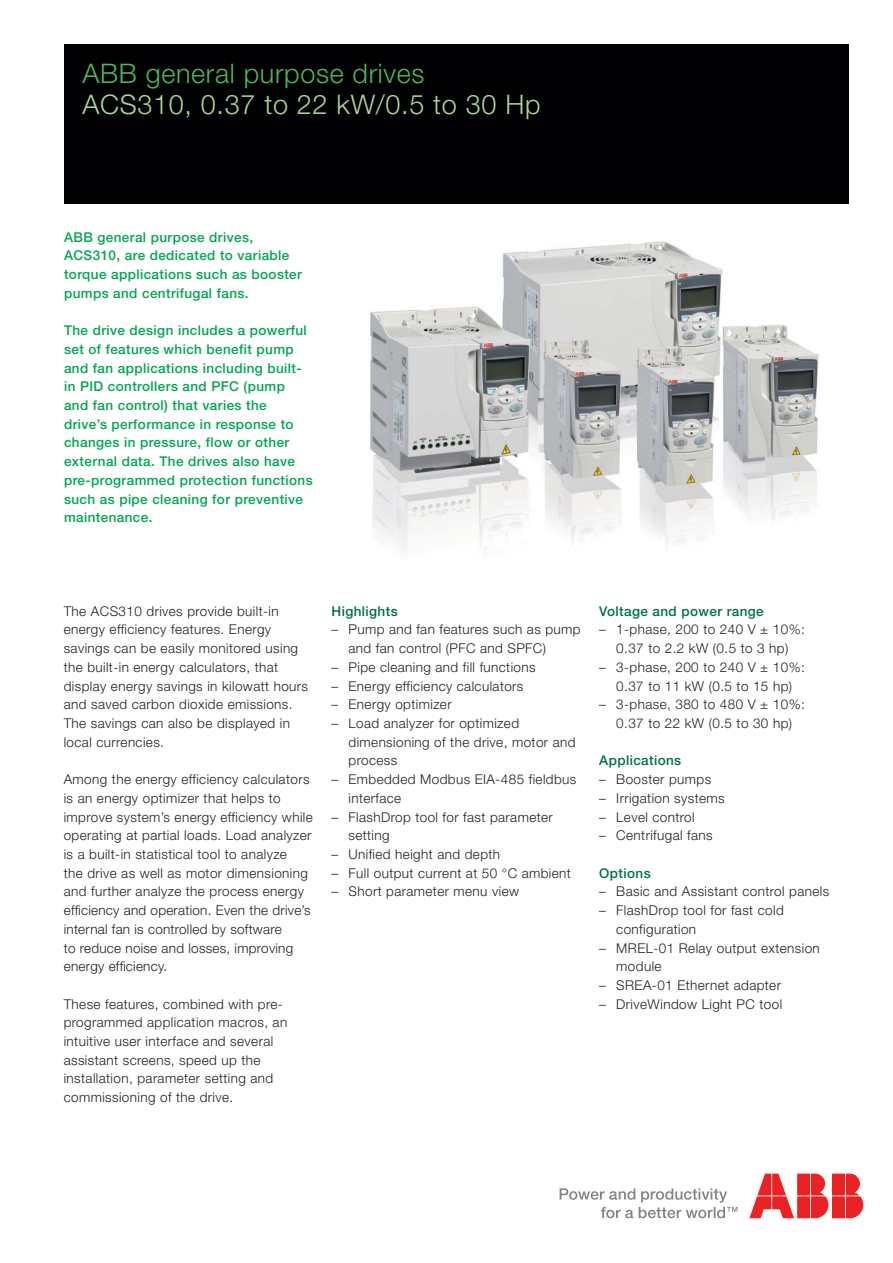
<style>
.page{position:relative;width:893px;height:1263px;background:#fff}
.page>*{position:absolute;margin:0;border:0;box-sizing:border-box;transform-origin:0 0}
.t1{font:300 27px "Helvetica Neue";letter-spacing:.025em;color:#acd693}
.t2{font:300 27px "Helvetica Neue";letter-spacing:.025em;color:#4db857}
.t3{font:300 13.5px/18.8px "Helvetica Neue";letter-spacing:.03em;color:#231f20}
.t4{font:500 13.5px/18.8px "Helvetica Neue";letter-spacing:.03em;color:#00a650}
.t5{font:500 13.5px "Helvetica Neue";letter-spacing:.03em;color:#006f49}
</style>
<div class="page">
<div style="left:64px;top:45px;width:784px;height:159px;background:#000002"></div>
<svg style="left:560px;top:1188px;width:177px;height:30px"></svg>
<svg style="left:749px;top:1174px;width:114px;height:44px"></svg>
<img style="left:370px;top:241px;width:449px;height:312px">
<h1 class="t2" style="left:82px;top:63px;width:343px">ABB general purpose drives</h1>
<h1 class="t1" style="left:82px;top:95px;width:460px">ACS310, 0.37 to 22 kW/0.5 to 30 Hp</h1>
<p class="t4" style="left:64px;top:229px;width:239px">ABB general purpose drives,<br>ACS310, are dedicated to variable torque applications such as booster pumps and centrifugal fans.</p>
<p class="t4" style="left:64px;top:322px;width:250px">The drive design includes a powerful set of features which benefit pump and fan applications including built&shy;in PID controllers and PFC (pump<br>and fan control) that varies the drive’s performance in response to changes in pressure, flow or other external data. The drives also have pre-programmed protection functions such as pipe cleaning for preventive maintenance.</p>
<p class="t3" style="left:64px;top:603px;width:246px">The ACS310 drives provide built-in energy efficiency features. Energy savings can be easily monitored using the built-in energy calculators, that display energy savings in kilowatt hours and saved carbon dioxide emissions.<br>The savings can also be displayed in local currencies.</p>
<p class="t3" style="left:64px;top:771px;width:251px">Among the energy efficiency calculators is an energy optimizer that helps to improve system’s energy efficiency while operating at partial loads. Load analyzer is a built-in statistical tool to analyze<br>the drive as well as motor dimensioning and further analyze the process energy efficiency and operation. Even the drive’s internal fan is controlled by software<br>to reduce noise and losses, improving energy efficiency.</p>
<p class="t3" style="left:64px;top:996px;width:225px">These features, combined with pre&shy;programmed application macros, an intuitive user interface and several assistant screens, speed up the installation, parameter setting and commissioning of the drive.</p>
<p class="t5" style="left:331px;top:606px;width:68px">Highlights</p>
<p class="t3" style="left:348px;top:622px;width:234px;text-indent:-17px">– Pump and fan features such as pump and fan control (PFC and SPFC)</p>
<p class="t3" style="left:331px;top:659px;width:206px">– Pipe cleaning and fill functions</p>
<p class="t3" style="left:331px;top:678px;width:193px">– Energy efficiency calculators</p>
<p class="t3" style="left:331px;top:696px;width:122px">– Energy optimizer</p>
<p class="t3" style="left:348px;top:715px;width:228px;text-indent:-17px">– Load analyzer for optimized dimensioning of the drive, motor and process</p>
<p class="t3" style="left:348px;top:771px;width:229px;text-indent:-17px">– Embedded Modbus EIA-485 fieldbus interface</p>
<p class="t3" style="left:348px;top:809px;width:206px;text-indent:-17px">– FlashDrop tool for fast parameter setting</p>
<p class="t3" style="left:331px;top:846px;width:170px">– Unified height and depth</p>
<p class="t3" style="left:331px;top:865px;width:241px">– Full output current at 50 °C ambient</p>
<p class="t3" style="left:331px;top:883px;width:189px">– Short parameter menu view</p>
<p class="t5" style="left:599px;top:606px;width:166px">Voltage and power range</p>
<p class="t3" style="left:599px;top:622px;width:207px;text-align:center">– 1-phase, 200 to 240 V ± 10%:<br>0.37 to 2.2 kW (0.5 to 3 hp)</p>
<p class="t3" style="left:599px;top:659px;width:207px;text-align:center">– 3-phase, 200 to 240 V ± 10%:<br>0.37 to 11 kW (0.5 to 15 hp)</p>
<p class="t3" style="left:599px;top:696px;width:207px;text-align:center">– 3-phase, 380 to 480 V ± 10%:<br>0.37 to 22 kW (0.5 to 30 hp)</p>
<p class="t5" style="left:599px;top:756px;width:83px">Applications</p>
<p class="t3" style="left:599px;top:771px;width:113px">– Booster pumps</p>
<p class="t3" style="left:599px;top:790px;width:127px">– Irrigation systems</p>
<p class="t3" style="left:599px;top:809px;width:97px">– Level control</p>
<p class="t3" style="left:599px;top:827px;width:115px">– Centrifugal fans</p>
<p class="t5" style="left:599px;top:868px;width:53px">Options</p>
<p class="t3" style="left:599px;top:883px;width:231px">– Basic and Assistant control panels</p>
<p class="t3" style="left:616px;top:902px;width:169px;text-indent:-17px">– FlashDrop tool for fast cold configuration</p>
<p class="t3" style="left:616px;top:940px;width:205px;text-indent:-17px">– MREL-01 Relay output extension module</p>
<p class="t3" style="left:599px;top:977px;width:183px">– SREA-01 Ethernet adapter</p>
<p class="t3" style="left:599px;top:996px;width:184px">– DriveWindow Light PC tool</p>
</div>
